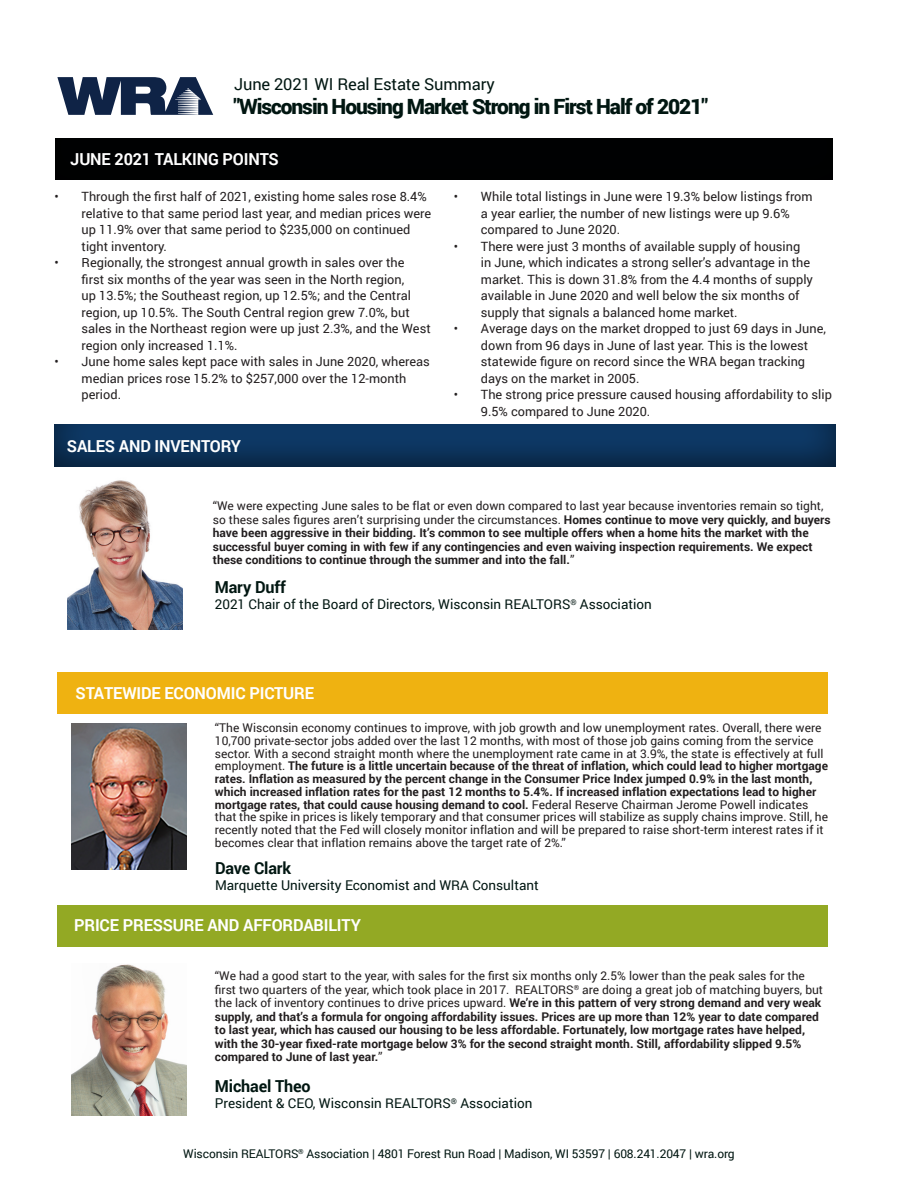
<style>
.page{position:relative;width:918px;height:1188px;background:#fff}
.page>*{position:absolute;margin:0;border:0;box-sizing:border-box;transform-origin:0 0}
.COVER_REAL_ESTATE_ED{font:900 21px "Roboto";letter-spacing:-.05em;color:#011611}
.COVER_REAL_ESTATE_ED-2{font:700 16.5px "Roboto";letter-spacing:-.01em;color:#fff}
.COVER_REAL_ESTATE_ED-3{font:700 16.5px "Roboto";letter-spacing:-.01em;color:#011611}
.COVER_REAL_ESTATE_ED-4{font:16.5px "Roboto";letter-spacing:-.01em;color:#011611}
.COVER_REAL_ESTATE_ED-5{font:13.5px "Roboto";color:#011611}
.t1{font:12.75px/16.5px "Roboto";color:#231f20}
.COVER_REAL_ESTATE_ED-6{font:700 12px/13.5px "Roboto";color:#231f20}
.COVER_REAL_ESTATE_ED-7{font:12px/12.8px "Roboto";color:#231f20}
.COVER_REAL_ESTATE_ED-8{font:12px "Roboto";letter-spacing:-.01em;color:#011611}
.s1{font-weight:400}
.s2{font-weight:700}
</style>
<div class="page">
<div style="left:57px;top:673px;width:771px;height:41px;background:#efb211"></div>
<img style="left:71px;top:723px;width:116px;height:146px">
<div style="left:57px;top:905px;width:771px;height:42px;background:#93a924"></div>
<img style="left:71px;top:964px;width:116px;height:152px">
<div style="left:54px;top:422px;width:784px;height:45px;background:#231f20;opacity:.67"></div>
<img style="left:67px;top:480px;width:116px;height:150px">
<svg style="left:57px;top:77px;width:156px;height:38px"></svg>
<div style="left:54px;top:135px;width:781px;height:45px;background:#000102"></div>
<p class="COVER_REAL_ESTATE_ED-4" style="left:234px;top:72px;width:262px">June 2021 WI Real Estate Summary</p>
<p class="COVER_REAL_ESTATE_ED" style="left:234px;top:91px;width:476px">"Wisconsin Housing Market Strong in First Half of 2021"</p>
<p class="COVER_REAL_ESTATE_ED-2" style="left:70px;top:148px;width:210px">JUNE 2021 TALKING POINTS</p>
<p class="t1" style="left:82px;top:188px;width:351px;text-indent:-27px">• Through the first half of 2021, existing home sales rose 8.4% relative to that same period last year, and median prices were up 11.9% over that same period to $235,000 on continued tight inventory.</p>
<p class="t1" style="left:82px;top:254px;width:351px;text-indent:-27px">• Regionally, the strongest annual growth in sales over the<br>first six months of the year was seen in the North region,<br>up 13.5%; the Southeast region, up 12.5%; and the Central region, up 10.5%. The South Central region grew 7.0%, but sales in the Northeast region were up just 2.3%, and the West region only increased 1.1%.</p>
<p class="t1" style="left:82px;top:353px;width:350px;text-indent:-27px">• June home sales kept pace with sales in June 2020, whereas median prices rose 15.2% to $257,000 over the 12-month period.</p>
<p class="COVER_REAL_ESTATE_ED-2" style="left:67px;top:434px;width:176px">SALES AND INVENTORY</p>
<p class="t1" style="left:481px;top:188px;width:333px;text-indent:-27px">• While total listings in June were 19.3% below listings from a year earlier, the number of new listings were up 9.6% compared to June 2020.</p>
<p class="t1" style="left:481px;top:237px;width:334px;text-indent:-27px">• There were just 3 months of available supply of housing in June, which indicates a strong seller’s advantage in the market. This is down 31.8% from the 4.4 months of supply available in June 2020 and well below the six months of supply that signals a balanced home market.</p>
<p class="t1" style="left:481px;top:320px;width:347px;text-indent:-27px">• Average days on the market dropped to just 69 days in June, down from 96 days in June of last year. This is the lowest statewide figure on record since the WRA began tracking days on the market in 2005.</p>
<p class="t1" style="left:481px;top:386px;width:353px;text-indent:-27px">• The strong price pressure caused housing affordability to slip<br>9.5% compared to June 2020.</p>
<p class="COVER_REAL_ESTATE_ED-6" style="left:213px;top:499px;width:619px"><span class="s1">“We were expecting June sales to be flat or even down compared to last year because inventories remain so tight, so these sales figures aren’t surprising under the circumstances.</span> Homes continue to move very quickly, and buyers have been aggressive in their bidding. It’s common to see multiple offers when a home hits the market with the successful buyer coming in with few if any contingencies and even waiving inspection requirements. We expect these conditions to continue through the summer and into the fall.<span class="s1">”</span></p>
<p class="COVER_REAL_ESTATE_ED-3" style="left:215px;top:575px;width:72px">Mary Duff</p>
<p class="COVER_REAL_ESTATE_ED-5" style="left:215px;top:595px;width:439px">2021 Chair of the Board of Directors, Wisconsin REALTORS<sup>®</sup> Association</p>
<p class="COVER_REAL_ESTATE_ED-2" style="left:76px;top:682px;width:240px">STATEWIDE ECONOMIC PICTURE</p>
<p class="COVER_REAL_ESTATE_ED-7" style="left:215px;top:721px;width:615px">“The Wisconsin economy continues to improve, with job growth and low unemployment rates. Overall, there were 10,700 private-sector jobs added over the last 12 months, with most of those job gains coming from the service sector. With a second straight month where the unemployment rate came in at 3.9%, the state is effectively at full employment. <span class="s2">The future is a little uncertain because of the threat of inflation, which could lead to higher mortgage rates. Inflation as measured by the percent change in the Consumer Price Index jumped 0.9% in the last month, which increased inflation rates for the past 12 months to 5.4%. If increased inflation expectations lead to higher mortgage rates, that could cause housing demand to cool.</span> Federal Reserve Chairman Jerome Powell indicates that the spike in prices is likely temporary and that consumer prices will stabilize as supply chains improve. Still, he recently noted that the Fed will closely monitor inflation and will be prepared to raise short-term interest rates if it becomes clear that inflation remains above the target rate of 2%.”</p>
<p class="COVER_REAL_ESTATE_ED-3" style="left:215px;top:856px;width:78px">Dave Clark</p>
<p class="COVER_REAL_ESTATE_ED-5" style="left:215px;top:876px;width:325px">Marquette University Economist and WRA Consultant</p>
<p class="COVER_REAL_ESTATE_ED-2" style="left:74px;top:914px;width:288px">PRICE PRESSURE AND AFFORDABILITY</p>
<p class="COVER_REAL_ESTATE_ED-6" style="left:215px;top:969px;width:610px"><span class="s1">“We had a good start to the year, with sales for the first six months only 2.5% lower than the peak sales for the first two quarters of the year, which took place in 2017. REALTORS</span><sup>®</sup> <span class="s1">are doing a great job of matching buyers, but the lack of inventory continues to drive prices upward.</span> We’re in this pattern of very strong demand and very weak supply, and that’s a formula for ongoing affordability issues. Prices are up more than 12% year to date compared to last year, which has caused our housing to be less affordable. Fortunately, low mortgage rates have helped, with the 30-year fixed-rate mortgage below 3% for the second straight month. Still, affordability slipped 9.5% compared to June of last year.<span class="s1">”</span></p>
<p class="COVER_REAL_ESTATE_ED-3" style="left:215px;top:1074px;width:97px">Michael Theo</p>
<p class="COVER_REAL_ESTATE_ED-5" style="left:215px;top:1094px;width:319px">President &amp; CEO, Wisconsin REALTORS<sup>®</sup> Association</p>
<p class="COVER_REAL_ESTATE_ED-8" style="left:183px;top:1145px;width:553px">Wisconsin REALTORS<sup>®</sup> Association | 4801 Forest Run Road | Madison, WI 53597 | 608.241.2047 | wra.org</p>
</div>
